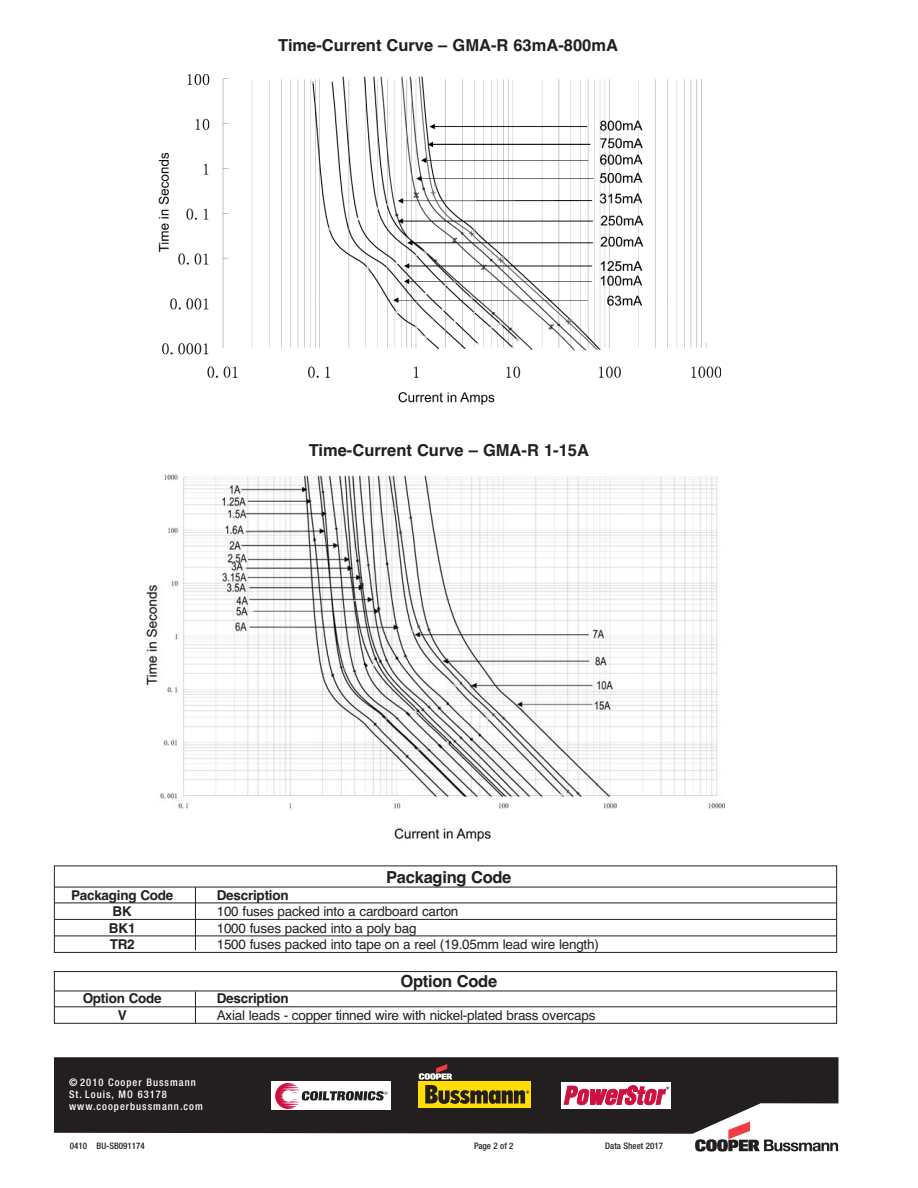
<style>
.page{position:relative;width:918px;height:1188px;background:#fff}
.page>*{position:absolute;margin:0;border:0;box-sizing:border-box;transform-origin:0 0}
.t1{font:700 16.5px "Helvetica";color:#231f20}
.t2{font:13.5px "Helvetica";letter-spacing:-.015em;color:#231f20}
.t3{font:700 13.5px "Helvetica";letter-spacing:-.015em;color:#231f20}
.t4{font:500 condensed 10.5px/12px "Helvetica Neue";letter-spacing:.095em;color:#fff}
.t5{font:500 condensed 9px "Helvetica Neue";color:#231f20}
</style>
<div class="page">
<img style="left:145px;top:474px;width:580px;height:368px">
<img style="left:158px;top:74px;width:562px;height:331px">
<hr style="left:195px;top:887px;width:1px;height:63px;background:#231f20">
<hr style="left:55px;top:887px;width:781px;height:1px;background:#231f20">
<hr style="left:55px;top:903px;width:781px;height:1px;background:#231f20">
<hr style="left:55px;top:919px;width:781px;height:1px;background:#231f20">
<hr style="left:55px;top:936px;width:781px;height:1px;background:#231f20">
<div style="left:54px;top:866px;width:783px;height:87px;border:1px solid #231f20"></div>
<hr style="left:195px;top:992px;width:1px;height:32px;background:#231f20">
<hr style="left:55px;top:991px;width:781px;height:1px;background:#231f20">
<hr style="left:55px;top:1006px;width:781px;height:1px;background:#231f20">
<div style="left:54px;top:971px;width:783px;height:53px;border:1px solid #231f20"></div>
<svg style="left:695px;top:1134px;width:143px;height:18px"></svg>
<svg style="left:54px;top:1057px;width:784px;height:77px;background:#353132"></svg>
<div style="left:270px;top:1081px;width:121px;height:30px;border:1px solid #231f20"></div>
<div style="left:271px;top:1082px;width:120px;height:28px;background:#fff"></div>
<svg style="left:275px;top:1082px;width:113px;height:28px"></svg>
<div style="left:418px;top:1081px;width:113px;height:27px;background:#fd0"></div>
<svg style="left:419px;top:1064px;width:110px;height:40px"></svg>
<div style="left:560px;top:1081px;width:112px;height:29px;border:3px solid #231f20"></div>
<div style="left:562px;top:1082px;width:109px;height:26px;background:#fff"></div>
<svg style="left:564px;top:1085px;width:105px;height:20px"></svg>
<p class="t1" style="left:278px;top:39px;width:341px">Time-Current Curve – GMA-R 63mA-800mA</p>
<p class="t1" style="left:309px;top:444px;width:282px">Time-Current Curve – GMA-R 1-15A</p>
<p class="t1" style="left:386px;top:871px;width:127px">Packaging Code</p>
<p class="t3" style="left:71px;top:890px;width:104px">Packaging Code</p>
<p class="t3" style="left:217px;top:890px;width:73px">Description</p>
<p class="t3" style="left:113px;top:906px;width:21px">BK</p>
<p class="t2" style="left:217px;top:906px;width:243px">100 fuses packed into a cardboard carton</p>
<p class="t3" style="left:109px;top:923px;width:28px">BK1</p>
<p class="t2" style="left:217px;top:923px;width:201px">1000 fuses packed into a poly bag</p>
<p class="t3" style="left:110px;top:939px;width:27px">TR2</p>
<p class="t2" style="left:217px;top:939px;width:384px">1500 fuses packed into tape on a reel (19.05mm lead wire length)</p>
<p class="t1" style="left:401px;top:975px;width:98px">Option Code</p>
<p class="t3" style="left:83px;top:994px;width:81px">Option Code</p>
<p class="t3" style="left:217px;top:994px;width:73px">Description</p>
<p class="t3" style="left:118px;top:1010px;width:11px">V</p>
<p class="t2" style="left:217px;top:1010px;width:380px">Axial leads - copper tinned wire with nickel-plated brass overcaps</p>
<p class="t4" style="left:69px;top:1077px;width:135px">© 2010 Cooper Bussmann<br>St. Louis, MO 63178 www.cooperbussmann.com</p>
<p class="t5" style="left:70px;top:1143px;width:77px">0410 BU-SB091174</p>
<p class="t5" style="left:474px;top:1143px;width:41px">Page 2 of 2</p>
<p class="t5" style="left:605px;top:1143px;width:59px">Data Sheet 2017</p>
</div>
